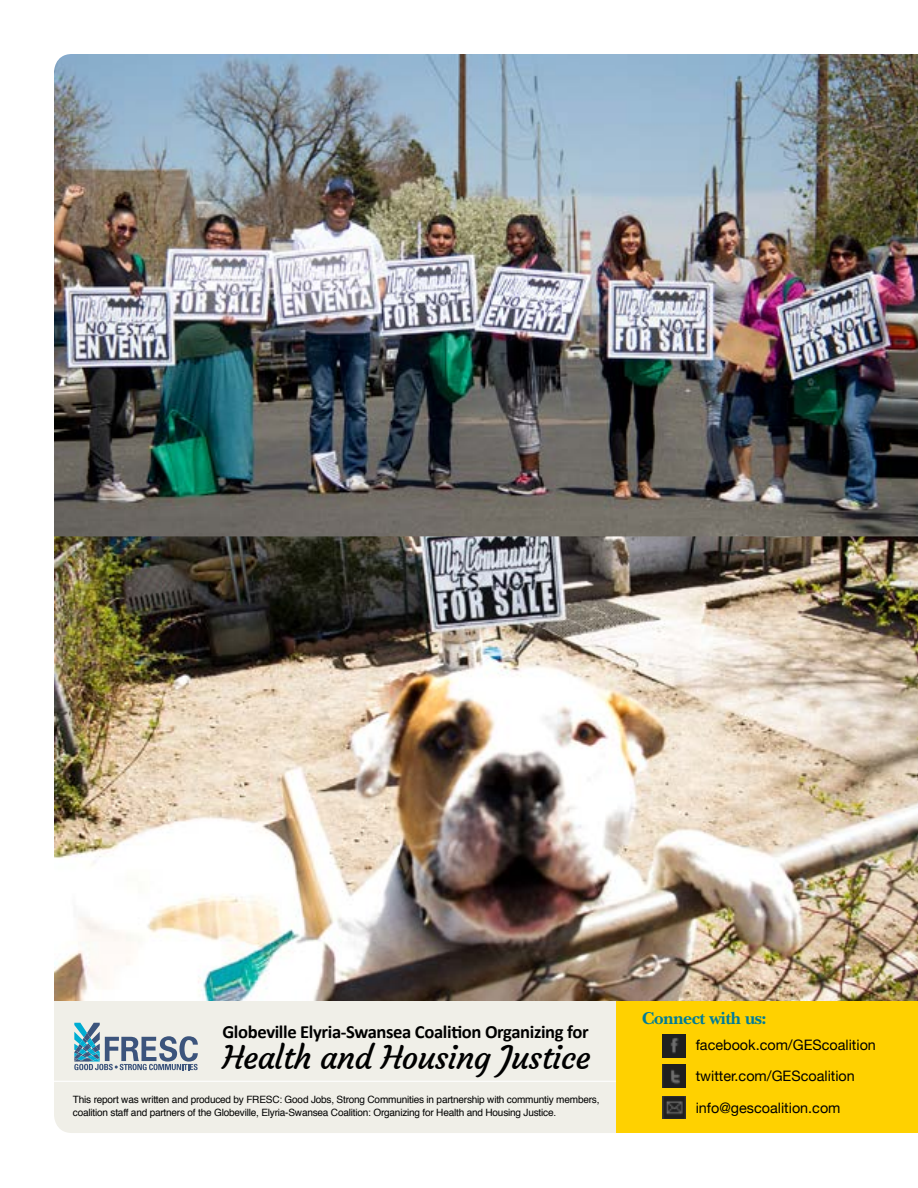
<style>
.page{position:relative;width:918px;height:1188px;background:#fff}
.page>*{position:absolute;margin:0;border:0;box-sizing:border-box;transform-origin:0 0}
.t1{font:32.25px "Courgette";letter-spacing:-.02em;color:#000}
.t2{font:700 18.6px "Calibri";letter-spacing:-.02em;color:#000}
.t3{font:700 18px "New Baskerville";letter-spacing:-.02em;color:#007c97}
.t4{font:14.4px/31.5px "Helvetica Neue";color:#000}
.t5{font:10.05px/13.5px "Helvetica";letter-spacing:-.02em;color:#000}
</style>
<div class="page">
<div style="left:54px;top:1001px;width:562px;height:132px;background:#f0efe8"></div>
<hr style="left:37px;top:1081px;width:607px;height:1px;background:#fff">
<div style="left:616px;top:999px;width:302px;height:134px;background:#ffd100"></div>
<img style="left:54px;top:54px;width:864px;height:947px">
<img style="left:663px;top:1035px;width:22px;height:22px">
<img style="left:663px;top:1065px;width:22px;height:22px">
<img style="left:663px;top:1096px;width:22px;height:23px">
<svg style="left:74px;top:1023px;width:124px;height:47px;background:#a5b6c2"></svg>
<h2 class="t2" style="left:222px;top:1020px;width:368px">Globeville Elyria-Swansea Coalition Organizing for</h2>
<h1 class="t1" style="left:222px;top:1038px;width:370px">Health and Housing Justice</h1>
<p class="t5" style="left:73px;top:1093px;width:528px">This report was written and produced by FRESC: Good Jobs, Strong Communities in partnership with communtiy members, coalition staff and partners of the Globeville, Elyria-Swansea Coalition: Organizing for Health and Housing Justice.</p>
<h3 class="t3" style="left:642px;top:1008px;width:126px">Connect with us:</h3>
<h3 class="t4" style="left:696px;top:1030px;width:182px">facebook.com/GEScoalition twitter.com/GEScoalition info@gescoalition.com</h3>
</div>
